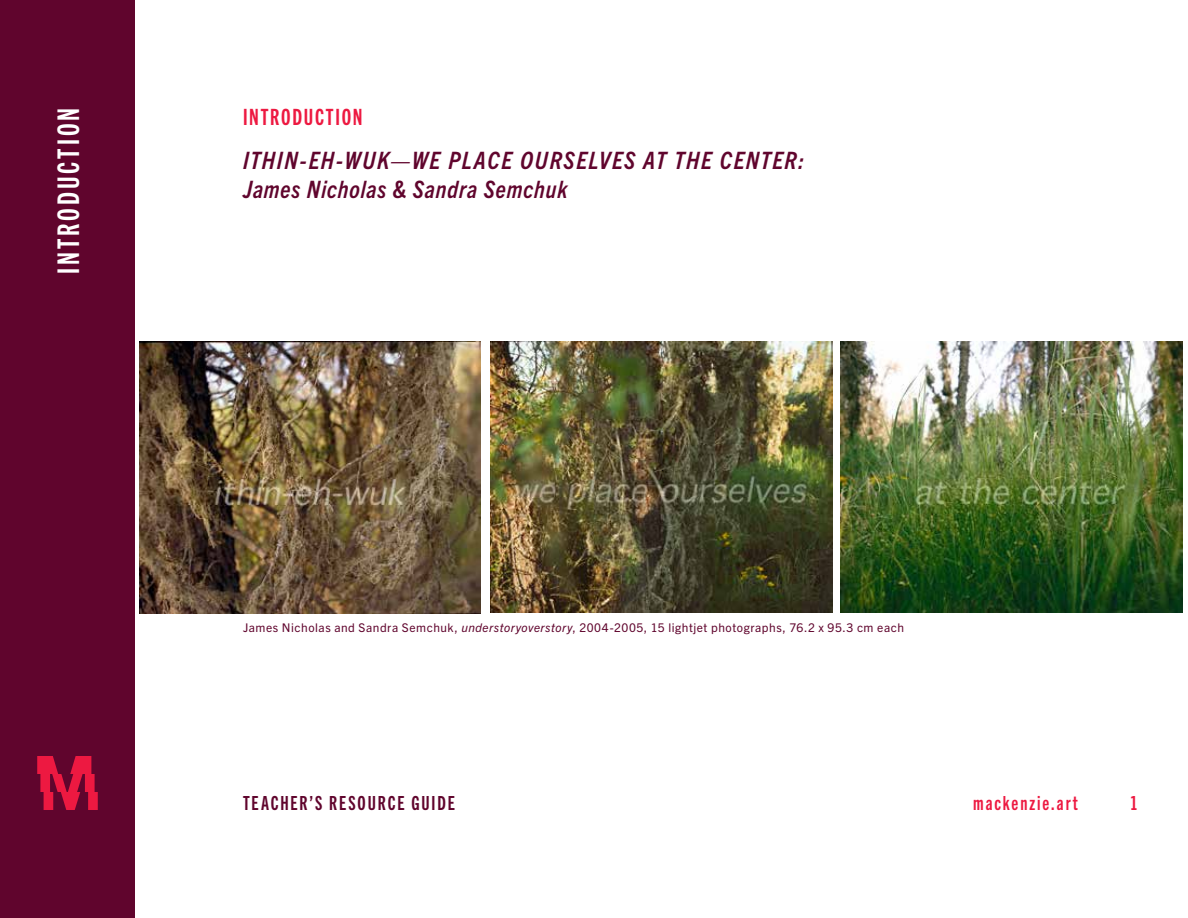
<style>
.page{position:relative;width:1188px;height:918px;background:#fff}
.page>*{position:absolute;margin:0;border:0;box-sizing:border-box;transform-origin:0 0}
.t1{font:30px "Trade Gothic Next LT Pro Bd Cm";letter-spacing:.095em;color:#fff}
.t2{font:italic 700 condensed 24px/28.8px "Trade Gothic Next LT Pro";letter-spacing:.05em;color:#60052d}
.t3{font:22.5px "Trade Gothic Next LT Pro Bd Cm";letter-spacing:.075em;color:#ed1941}
.t4{font:19.5px "Trade Gothic Next LT Pro Bd Cm";letter-spacing:.095em;color:#60052d}
.t5{font:19.5px "Trade Gothic Next LT Pro Bd Cm";letter-spacing:.1em;color:#ed1941}
.t6{font:12px "Trade Gothic Next LT Pro";letter-spacing:.045em;color:#60052d}
.s1{font-style:italic}
</style>
<div class="page">
<div style="left:0;top:0;width:135px;height:918px;background:#60052d"></div>
<svg style="left:37px;top:756px;width:61px;height:54px"></svg>
<img style="left:139px;top:341px;width:342px;height:273px">
<img style="left:491px;top:341px;width:341px;height:271px">
<img style="left:841px;top:341px;width:341px;height:272px">
<h1 class="t1" style="left:48px;top:274px;width:167px;rotate:-90deg">INTRODUCTION</h1>
<h3 class="t3" style="left:243px;top:102px;width:121px">INTRODUCTION</h3>
<h2 class="t2" style="left:243px;top:144px;width:563px">ITHIN-EH-WUK—WE PLACE OURSELVES AT THE CENTER:<br>James Nicholas &amp; Sandra Semchuk</h2>
<p class="t6" style="left:243px;top:620px;width:663px">James Nicholas and Sandra Semchuk, <span class="s1">understoryoverstory</span>, 2004-2005, 15 lightjet photographs, 76.2 x 95.3 cm each</p>
<h3 class="t4" style="left:243px;top:790px;width:213px">TEACHER’S RESOURCE GUIDE</h3>
<h3 class="t5" style="left:973px;top:790px;width:106px">mackenzie.art</h3>
<h3 class="t5" style="left:1130px;top:790px;width:9px">1</h3>
</div>
